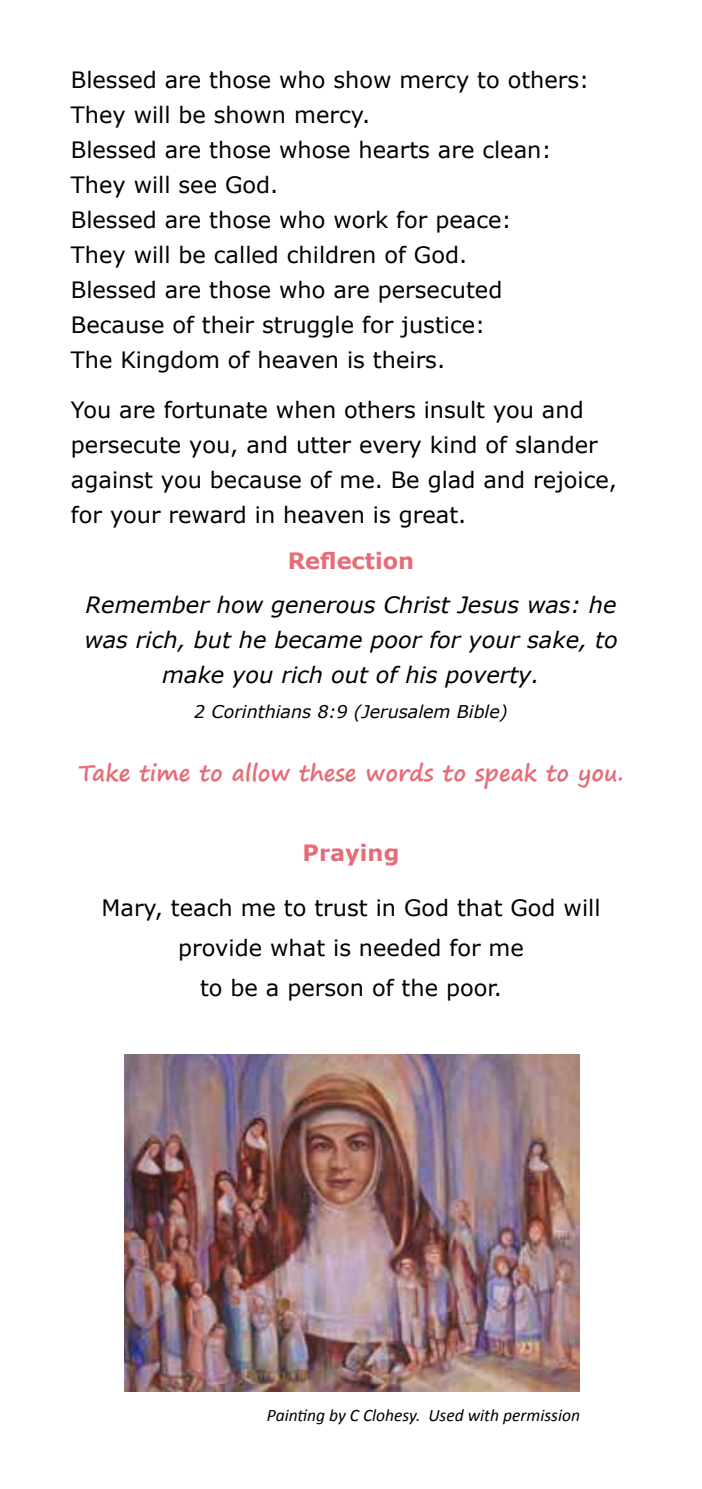
<style>
.page{position:relative;width:702px;height:1489px;background:#fff}
.page>*{position:absolute;margin:0;border:0;box-sizing:border-box;transform-origin:0 0}
.t1{font:22.5px/35px "Verdana";color:#000}
.t2{font:italic 22.5px/35px "Verdana";color:#000;text-align:center}
.t3{font:700 22.5px "Segoe Print";color:#e66d78}
.t4{font:700 22.5px "Verdana";color:#e66d78}
.t5{font:italic 17.5px "Calibri";color:#000}
.t6{font:italic 17.5px "Verdana";color:#000}
</style>
<div class="page">
<img style="left:124px;top:1054px;width:455px;height:337px">
<p class="t1" style="left:71px;top:62px;width:520px">Blessed are those who show mercy to others:<br>They will be shown mercy.<br>Blessed are those whose hearts are clean:<br>They will see God.<br>Blessed are those who work for peace:<br>They will be called children of God.<br>Blessed are those who are persecuted Because of their struggle for justice:<br>The Kingdom of heaven is theirs.</p>
<p class="t1" style="left:71px;top:391px;width:547px">You are fortunate when others insult you and persecute you, and utter every kind of slander against you because of me. Be glad and rejoice, for your reward in heaven is great.</p>
<p class="t4" style="left:288px;top:544px;width:128px">Reflection</p>
<p class="t2" style="left:84px;top:587px;width:535px">Remember how generous Christ Jesus was: he was rich, but he became poor for your sake, to make you rich out of his poverty.</p>
<p class="t6" style="left:194px;top:699px;width:315px">2 Corinthians 8:9 (Jerusalem Bible)</p>
<p class="t3" style="left:78px;top:752px;width:546px">Take time to allow these words to speak to you.</p>
<p class="t4" style="left:302px;top:837px;width:98px">Praying</p>
<p class="t1" style="left:101px;top:887px;width:500px;line-height:40px;text-align:center">Mary, teach me to trust in God that God will provide what is needed for me<br>to be a person of the poor.</p>
<p class="t5" style="left:267px;top:1402px;width:314px">Painting by C Clohesy. Used with permission</p>
</div>
